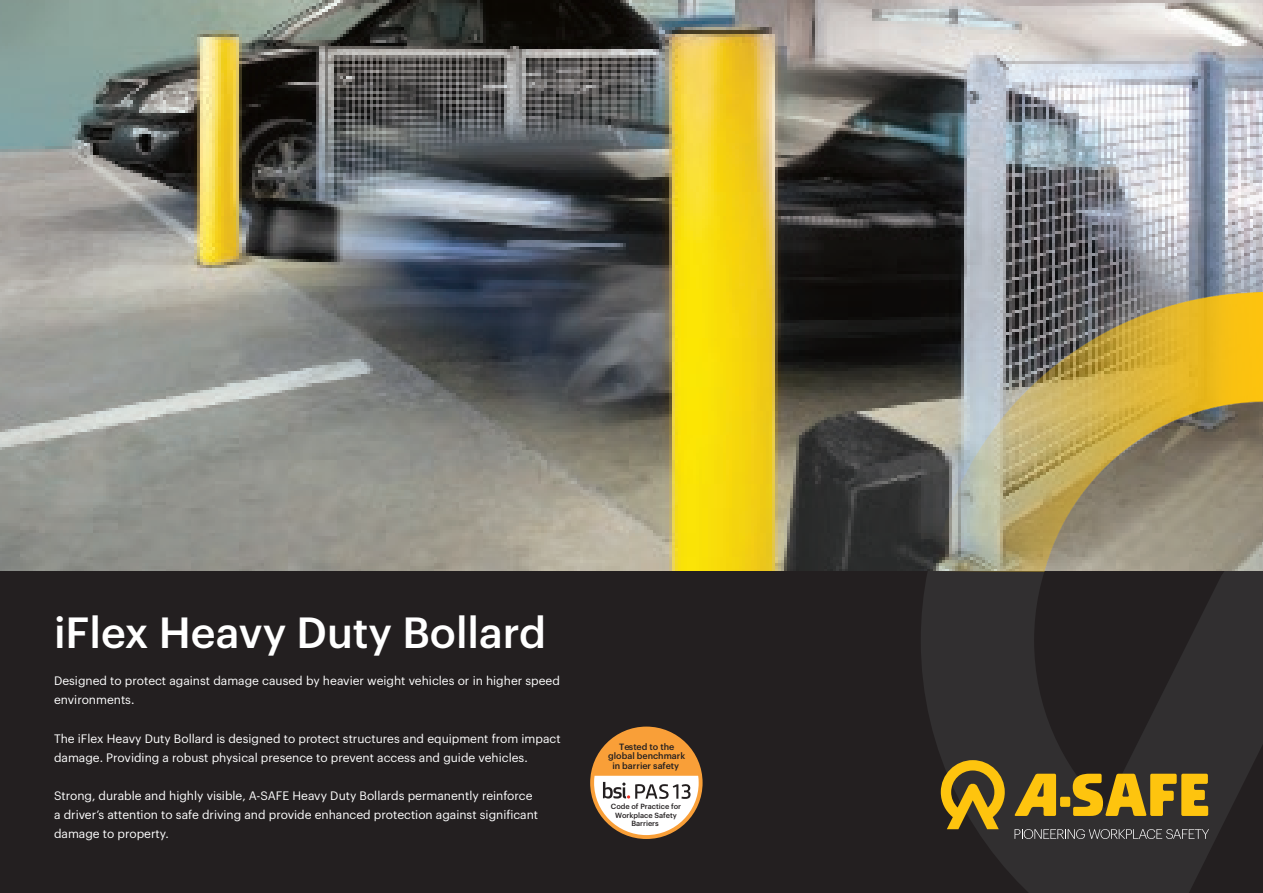
<style>
.page{position:relative;width:1263px;height:893px;background:#fff}
.page>*{position:absolute;margin:0;border:0;box-sizing:border-box;transform-origin:0 0}
.t1{font:500 42.75px "Graphik";color:#fff}
.t2{font:12px/19.2px "Graphik";color:#fff}
.t3{font:500 8.85px/9.4px "Graphik";color:#231f20;text-align:center}
.t4{font:500 7.35px/8.4px "Graphik";color:#231f20;text-align:center}
</style>
<div class="page">
<img style="left:0;top:0;width:1263px;height:572px">
<div style="left:0;top:572px;width:1263px;height:321px;background:#231f20"></div>
<svg style="left:921px;top:572px;width:342px;height:321px;fill:#312f30"></svg>
<img style="left:907px;top:292px;width:356px;height:280px">
<div style="left:590px;top:727px;width:112px;height:112px;background:#f99f38;border-radius:50%"></div>
<svg style="left:594px;top:776px;width:105px;height:59px"></svg>
<img style="left:958px;top:572px;width:103px;height:1px">
<div style="left:1060px;top:797px;width:10px;height:10px;background:#fec40e;border-radius:2px"></div>
<svg style="left:1073px;top:774px;width:135px;height:43px"></svg>
<svg style="left:1014px;top:774px;width:42px;height:42px"></svg>
<svg style="left:1014px;top:829px;width:195px;height:10px"></svg>
<svg style="left:941px;top:760px;width:64px;height:69px"></svg>
<p class="t1" style="left:54px;top:600px;width:494px">iFlex Heavy Duty Bollard</p>
<p class="t2" style="left:54px;top:670px;width:507px">Designed to protect against damage caused by heavier weight vehicles or in higher speed environments.</p>
<p class="t2" style="left:54px;top:728px;width:508px">The iFlex Heavy Duty Bollard is designed to protect structures and equipment from impact damage. Providing a robust physical presence to prevent access and guide vehicles.</p>
<p class="t2" style="left:54px;top:785px;width:486px">Strong, durable and highly visible, A-SAFE Heavy Duty Bollards permanently reinforce a driver’s attention to safe driving and provide enhanced protection against significant damage to property.</p>
<p class="t3" style="left:608px;top:741px;width:78px">Tested to the global benchmark in barrier safety</p>
<p class="t4" style="left:611px;top:802px;width:72px">Code of Practice for<br>Workplace Safety<br>Barriers</p>
</div>
